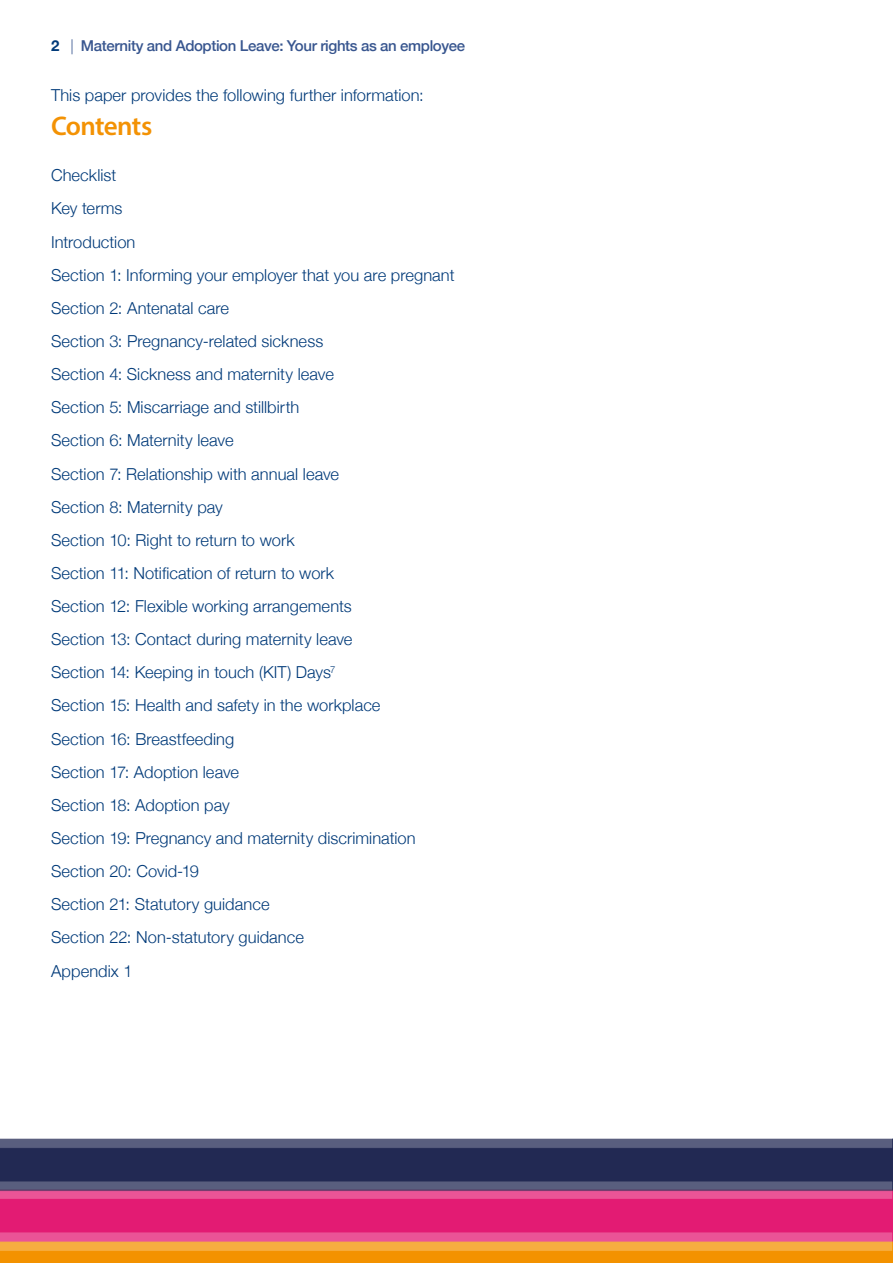
<style>
.page{position:relative;width:893px;height:1263px;background:#fff}
.page>*{position:absolute;margin:0;border:0;box-sizing:border-box;transform-origin:0 0}
.main_header{font:600 27px "Myriad Pro";letter-spacing:-.03em;color:#f39204}
.main_text_NO_INDENT{font:300 16.5px "Helvetica Neue";letter-spacing:.005em;color:#003a79}
.t1{font:500 15px "Helvetica Neue";letter-spacing:-.025em;color:#38568f}
.s1{font-weight:700;color:#003a79}
.s2{font-weight:300}
</style>
<div class="page">
<img style="left:0;top:1138px;width:893px;height:125px">
<p class="t1" style="left:51px;top:33px;width:416px"><span class="s1">2</span> <span class="s2">|</span> Maternity and Adoption Leave: Your rights as an employee</p>
<p class="main_text_NO_INDENT" style="left:51px;top:82px;width:374px">This paper provides the following further information:</p>
<p class="main_header" style="left:51px;top:109px;width:103px">Contents</p>
<p class="main_text_NO_INDENT" style="left:51px;top:162px;width:67px">Checklist</p>
<p class="main_text_NO_INDENT" style="left:51px;top:195px;width:73px">Key terms</p>
<p class="main_text_NO_INDENT" style="left:51px;top:228px;width:86px">Introduction</p>
<p class="main_text_NO_INDENT" style="left:51px;top:261px;width:405px">Section 1: Informing your employer that you are pregnant</p>
<p class="main_text_NO_INDENT" style="left:51px;top:295px;width:180px">Section 2: Antenatal care</p>
<p class="main_text_NO_INDENT" style="left:51px;top:328px;width:274px">Section 3: Pregnancy-related sickness</p>
<p class="main_text_NO_INDENT" style="left:51px;top:361px;width:284px">Section 4: Sickness and maternity leave</p>
<p class="main_text_NO_INDENT" style="left:51px;top:394px;width:250px">Section 5: Miscarriage and stillbirth</p>
<p class="main_text_NO_INDENT" style="left:51px;top:427px;width:184px">Section 6: Maternity leave</p>
<p class="main_text_NO_INDENT" style="left:51px;top:460px;width:290px">Section 7: Relationship with annual leave</p>
<p class="main_text_NO_INDENT" style="left:51px;top:493px;width:173px">Section 8: Maternity pay</p>
<p class="main_text_NO_INDENT" style="left:51px;top:527px;width:245px">Section 10: Right to return to work</p>
<p class="main_text_NO_INDENT" style="left:51px;top:560px;width:285px">Section 11: Notification of return to work</p>
<p class="main_text_NO_INDENT" style="left:51px;top:593px;width:302px">Section 12: Flexible working arrangements</p>
<p class="main_text_NO_INDENT" style="left:51px;top:626px;width:303px">Section 13: Contact during maternity leave</p>
<p class="main_text_NO_INDENT" style="left:51px;top:659px;width:286px">Section 14: Keeping in touch (KIT) Days<sup>7</sup></p>
<p class="main_text_NO_INDENT" style="left:51px;top:692px;width:331px">Section 15: Health and safety in the workplace</p>
<p class="main_text_NO_INDENT" style="left:51px;top:725px;width:185px">Section 16: Breastfeeding</p>
<p class="main_text_NO_INDENT" style="left:51px;top:758px;width:190px">Section 17: Adoption leave</p>
<p class="main_text_NO_INDENT" style="left:51px;top:792px;width:180px">Section 18: Adoption pay</p>
<p class="main_text_NO_INDENT" style="left:51px;top:825px;width:366px">Section 19: Pregnancy and maternity discrimination</p>
<p class="main_text_NO_INDENT" style="left:51px;top:858px;width:150px">Section 20: Covid-19</p>
<p class="main_text_NO_INDENT" style="left:51px;top:891px;width:220px">Section 21: Statutory guidance</p>
<p class="main_text_NO_INDENT" style="left:51px;top:924px;width:255px">Section 22: Non-statutory guidance</p>
<p class="main_text_NO_INDENT" style="left:51px;top:957px;width:83px">Appendix 1</p>
</div>
